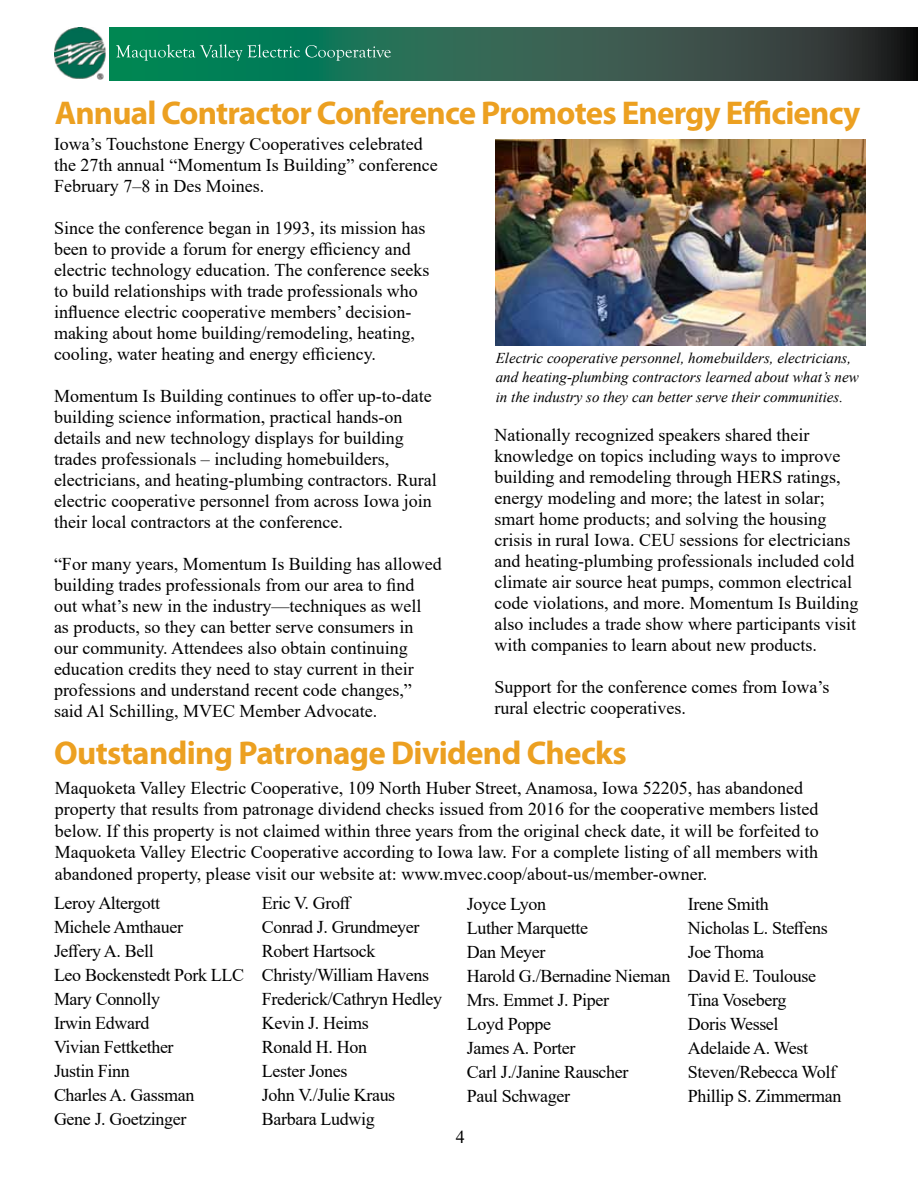
<style>
.page{position:relative;width:918px;height:1188px;background:#fff}
.page>*{position:absolute;margin:0;border:0;box-sizing:border-box;transform-origin:0 0}
.t1{font:700 33px "Myriad Pro";letter-spacing:-.025em;color:#eca021}
.t2{font:18px/21px "Times New Roman";color:#000}
.t3{font:18px/24px "Times New Roman";letter-spacing:-.02em;color:#000}
.t4{font:italic 15px/19.5px "Times New Roman";color:#000}
</style>
<div class="page">
<svg style="left:110px;top:27px;width:808px;height:54px;background:#275c4a"></svg>
<svg style="left:116px;top:44px;width:275px;height:17px;background:#2a8f6e"></svg>
<img style="left:54px;top:27px;width:52px;height:53px">
<img style="left:496px;top:139px;width:369px;height:207px">
<h1 class="t1" style="left:55px;top:91px;width:807px">Annual Contractor Conference Promotes Energy Efficiency</h1>
<p class="t2" style="left:54px;top:133px;width:385px">Iowa’s Touchstone Energy Cooperatives celebrated the 27th annual “Momentum Is Building” conference<br>February 7–8 in Des Moines.</p>
<p class="t2" style="left:54px;top:217px;width:377px">Since the conference began in 1993, its mission has been to provide a forum for energy efficiency and electric technology education. The conference seeks to build relationships with trade professionals who influence electric cooperative members’ decision&shy;making about home building/remodeling, heating, cooling, water heating and energy efficiency.</p>
<p class="t2" style="left:54px;top:385px;width:384px">Momentum Is Building continues to offer up-to-date building science information, practical hands-on details and new technology displays for building trades professionals – including homebuilders, electricians, and heating-plumbing contractors. Rural electric cooperative personnel from across Iowa join their local contractors at the conference.</p>
<p class="t2" style="left:54px;top:553px;width:389px">“For many years, Momentum Is Building has allowed building trades professionals from our area to find<br>out what’s new in the industry—techniques as well<br>as products, so they can better serve consumers in<br>our community. Attendees also obtain continuing education credits they need to stay current in their professions and understand recent code changes,” said Al Schilling, MVEC Member Advocate.</p>
<p class="t4" style="left:496px;top:348px;width:365px">Electric cooperative personnel, homebuilders, electricians, and heating-plumbing contractors learned about what’s new in the industry so they can better serve their communities.</p>
<p class="t2" style="left:495px;top:424px;width:365px">Nationally recognized speakers shared their knowledge on topics including ways to improve building and remodeling through HERS ratings, energy modeling and more; the latest in solar; smart home products; and solving the housing crisis in rural Iowa. CEU sessions for electricians and heating-plumbing professionals included cold climate air source heat pumps, common electrical code violations, and more. Momentum Is Building also includes a trade show where participants visit with companies to learn about new products.</p>
<p class="t2" style="left:495px;top:676px;width:336px">Support for the conference comes from Iowa’s rural electric cooperatives.</p>
<h1 class="t1" style="left:54px;top:731px;width:574px">Outstanding Patronage Dividend Checks</h1>
<p class="t2" style="left:55px;top:776px;width:766px;line-height:21.6px">Maquoketa Valley Electric Cooperative, 109 North Huber Street, Anamosa, Iowa 52205, has abandoned property that results from patronage dividend checks issued from 2016 for the cooperative members listed below. If this property is not claimed within three years from the original check date, it will be forfeited to Maquoketa Valley Electric Cooperative according to Iowa law. For a complete listing of all members with abandoned property, please visit our website at: www.mvec.coop/about-us/member-owner.</p>
<p class="t3" style="left:54px;top:890px;width:192px">Leroy Altergott<br>Michele Amthauer<br>Jeffery A. Bell<br>Leo Bockenstedt Pork LLC<br>Mary Connolly<br>Irwin Edward<br>Vivian Fettkether<br>Justin Finn<br>Charles A. Gassman<br>Gene J. Goetzinger</p>
<p class="t3" style="left:262px;top:890px;width:182px">Eric V. Groff<br>Conrad J. Grundmeyer<br>Robert Hartsock<br>Christy/William Havens<br>Frederick/Cathryn Hedley<br>Kevin J. Heims<br>Ronald H. Hon<br>Lester Jones<br>John V./Julie Kraus<br>Barbara Ludwig</p>
<p class="t3" style="left:467px;top:892px;width:205px">Joyce Lyon<br>Luther Marquette<br>Dan Meyer<br>Harold G./Bernadine Nieman<br>Mrs. Emmet J. Piper<br>Loyd Poppe<br>James A. Porter<br>Carl J./Janine Rauscher<br>Paul Schwager</p>
<p class="t3" style="left:688px;top:892px;width:155px">Irene Smith<br>Nicholas L. Steffens<br>Joe Thoma<br>David E. Toulouse<br>Tina Voseberg<br>Doris Wessel<br>Adelaide A. West<br>Steven/Rebecca Wolf<br>Phillip S. Zimmerman</p>
<p class="t2" style="left:456px;top:1126px;width:10px">4</p>
</div>
